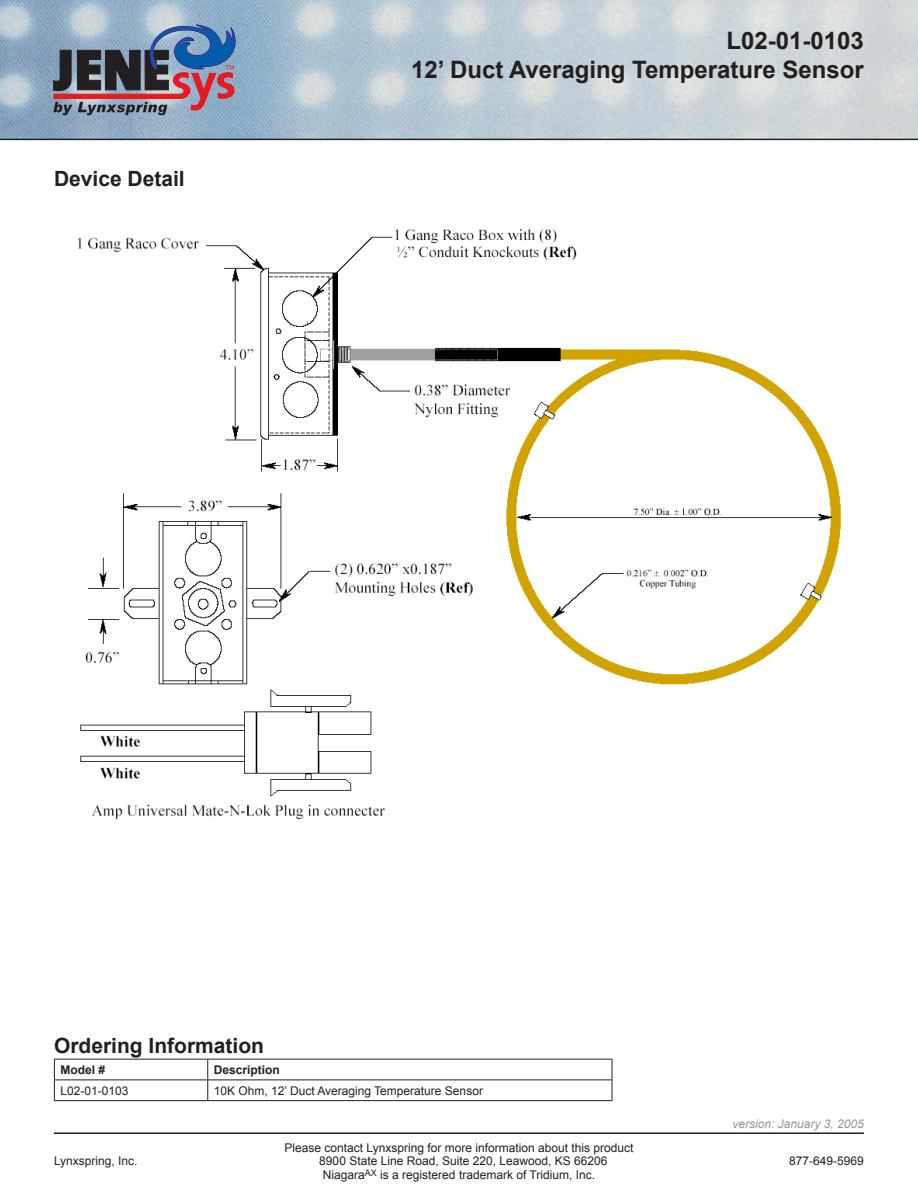
<style>
.page{position:relative;width:918px;height:1188px;background:#fff}
.page>*{position:absolute;margin:0;border:0;box-sizing:border-box;transform-origin:0 0}
.t1{font:700 24px "Arial";color:#231f20}
.t2{font:700 21px "Arial";color:#231f20}
.t3{font:12px "Arial";color:#231f20}
.t4{font:italic 12px "Arial";color:#939598}
.t5{font:700 12px "Arial";color:#231f20}
</style>
<div class="page">
<hr style="left:54px;top:1132px;width:810px;height:2px;background:#231f20">
<svg style="left:0;top:0;width:918px;height:140px;background:#bac9d2"></svg>
<svg style="left:53px;top:25px;width:182px;height:90px;background:#75768b"></svg>
<hr style="left:54px;top:1059px;width:154px;height:1px;background:#231f20">
<hr style="left:208px;top:1059px;width:404px;height:1px;background:#231f20">
<hr style="left:54px;top:1080px;width:154px;height:1px;background:#231f20">
<svg style="left:54px;top:1060px;width:1px;height:40px"></svg>
<hr style="left:208px;top:1080px;width:404px;height:1px;background:#231f20">
<svg style="left:207px;top:1060px;width:1px;height:40px"></svg>
<svg style="left:612px;top:1060px;width:1px;height:40px"></svg>
<hr style="left:54px;top:1100px;width:154px;height:1px;background:#231f20">
<hr style="left:208px;top:1100px;width:404px;height:1px;background:#231f20">
<img style="left:77px;top:229px;width:764px;height:591px">
<p class="t2" style="left:54px;top:165px;width:132px">Device Detail</p>
<p class="t1" style="left:726px;top:25px;width:139px">L02-01-0103</p>
<p class="t1" style="left:411px;top:54px;width:454px">12’ Duct Averaging Temperature Sensor</p>
<p class="t2" style="left:54px;top:1032px;width:212px">Ordering Information</p>
<p class="t5" style="left:60px;top:1062px;width:46px">Model #</p>
<p class="t5" style="left:214px;top:1062px;width:68px">Description</p>
<p class="t3" style="left:60px;top:1083px;width:70px">L02-01-0103</p>
<p class="t3" style="left:214px;top:1083px;width:271px">10K Ohm, 12’ Duct Averaging Temperature Sensor</p>
<p class="t3" style="left:284px;top:1140px;width:351px">Please contact Lynxspring for more information about this product</p>
<p class="t4" style="left:733px;top:1116px;width:133px">version: January 3, 2005</p>
<p class="t3" style="left:54px;top:1153px;width:85px">Lynxspring, Inc.</p>
<p class="t3" style="left:319px;top:1153px;width:290px">8900 State Line Road, Suite 220, Leawood, KS 66206</p>
<p class="t3" style="left:789px;top:1153px;width:76px">877-649-5969</p>
<p class="t3" style="left:323px;top:1167px;width:274px">Niagara<sup>AX</sup> is a registered trademark of Tridium, Inc.</p>
</div>
